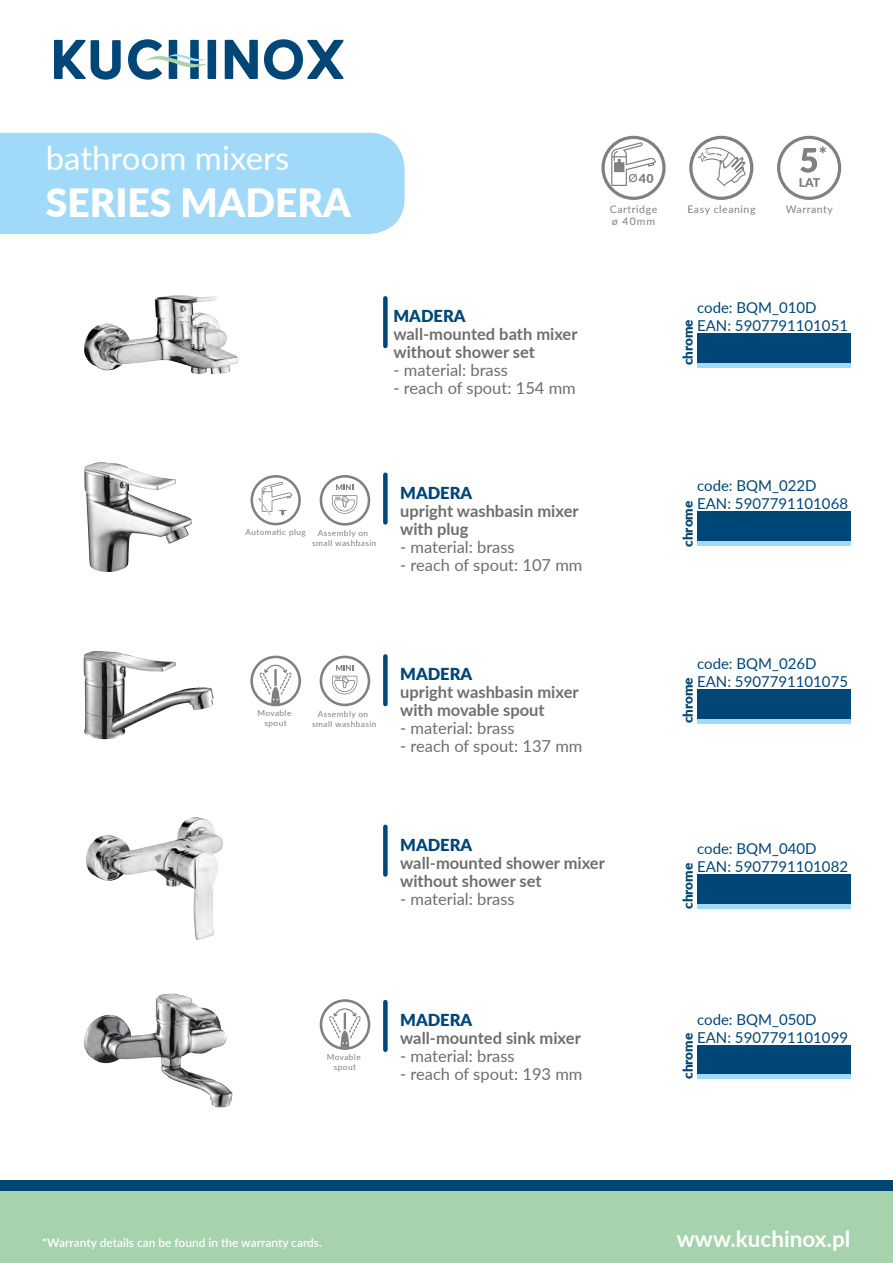
<style>
.page{position:relative;width:893px;height:1263px;background:#fff}
.page>*{position:absolute;margin:0;border:0;box-sizing:border-box;transform-origin:0 0}
.t1{font:900 39px "Lato";color:#fff}
.t2{font:33px "Lato";color:#fff}
.t3{font:700 22.5px "Lato";color:#fff}
.t4{font:700 16.5px/18px "Lato";color:#6f6f6e}
.t5{font:16.5px "Lato";color:#6f6f6e}
.t6{font:900 16.5px "Lato";color:#004676}
.t7{font:15px/18px "Lato";color:#004676}
.t8{font:900 13.5px "Lato";color:#004676}
.t9{font:900 12.45px "Lato";color:#808080}
.t10{font:600 12px "Lato";color:#fff}
.t11{font:10.5px/12.6px "Lato";letter-spacing:.055em;color:#808080}
.t12{font:8.25px/9.9px "Lato";letter-spacing:.055em;color:#808080;text-align:center}
</style>
<div class="page">
<svg style="left:54px;top:39px;width:290px;height:41px"></svg>
<div style="left:0;top:133px;width:405px;height:101px;background:#a1daf8"></div>
<img style="left:84px;top:295px;width:155px;height:80px">
<div style="left:697px;top:333px;width:153px;height:30px;background:#004676"></div>
<hr style="left:697px;top:363px;width:153px;height:4px;background:#a1daf8">
<div style="left:383px;top:298px;width:5px;height:48px;background:#004676"></div>
<img style="left:84px;top:462px;width:108px;height:110px">
<div style="left:697px;top:511px;width:153px;height:30px;background:#004676"></div>
<hr style="left:697px;top:541px;width:153px;height:4px;background:#a1daf8">
<div style="left:383px;top:475px;width:5px;height:47px;background:#004676"></div>
<img style="left:85px;top:817px;width:138px;height:123px">
<div style="left:697px;top:874px;width:153px;height:30px;background:#004676"></div>
<hr style="left:697px;top:904px;width:153px;height:4px;background:#a1daf8">
<div style="left:383px;top:827px;width:5px;height:47px;background:#004676"></div>
<img style="left:84px;top:993px;width:148px;height:115px">
<div style="left:697px;top:1045px;width:153px;height:29px;background:#004676"></div>
<div style="left:697px;top:1074px;width:153px;height:5px;background:#a1daf8"></div>
<div style="left:383px;top:1002px;width:5px;height:48px;background:#004676"></div>
<img style="left:84px;top:651px;width:129px;height:89px">
<div style="left:697px;top:689px;width:153px;height:30px;background:#004676"></div>
<hr style="left:697px;top:719px;width:153px;height:4px;background:#a1daf8">
<div style="left:383px;top:656px;width:5px;height:48px;background:#004676"></div>
<svg style="left:250px;top:656px;width:51px;height:50px"></svg>
<svg style="left:320px;top:999px;width:50px;height:51px"></svg>
<svg style="left:601px;top:136px;width:65px;height:64px"></svg>
<svg style="left:777px;top:136px;width:64px;height:64px"></svg>
<svg style="left:689px;top:136px;width:64px;height:64px"></svg>
<svg style="left:320px;top:656px;width:50px;height:50px"></svg>
<svg style="left:320px;top:475px;width:50px;height:51px"></svg>
<svg style="left:251px;top:475px;width:50px;height:50px"></svg>
<div style="left:0;top:1180px;width:892px;height:83px;background:#a6d2ae"></div>
<div style="left:0;top:1180px;width:892px;height:10px;background:#004675"></div>
<h2 class="t2" style="left:46px;top:134px;width:245px">bathroom mixers</h2>
<h1 class="t1" style="left:46px;top:173px;width:307px">SERIES MADERA</h1>
<p class="t6" style="left:393px;top:304px;width:74px">MADERA</p>
<p class="t4" style="left:393px;top:324px;width:186px">wall-mounted bath mixer without shower set</p>
<p class="t5" style="left:393px;top:358px;width:116px">- material: brass</p>
<p class="t5" style="left:393px;top:376px;width:184px">- reach of spout: 154 mm</p>
<p class="t9" style="left:639px;top:169px;width:17px">40</p>
<p class="t11" style="left:610px;top:202px;width:49px">Cartridge ø 40mm</p>
<p class="t11" style="left:687px;top:202px;width:70px">Easy cleaning</p>
<p class="t11" style="left:786px;top:202px;width:49px">Warranty</p>
<p class="t7" style="left:697px;top:298px;width:152px">code: BQM_010D<br>EAN: 5907791101051</p>
<p class="t8" style="left:678px;top:365px;width:47px;rotate:-90deg">chrome</p>
<p class="t12" style="left:246px;top:527px;width:62px">Automatic plug</p>
<p class="t12" style="left:312px;top:528px;width:66px">Assembly on small washbasin</p>
<p class="t6" style="left:400px;top:480px;width:74px">MADERA</p>
<p class="t4" style="left:400px;top:501px;width:180px">upright washbasin mixer with plug</p>
<p class="t5" style="left:400px;top:535px;width:116px">- material: brass</p>
<p class="t5" style="left:400px;top:553px;width:184px">- reach of spout: 107 mm</p>
<p class="t7" style="left:697px;top:476px;width:152px">code: BQM_022D<br>EAN: 5907791101068</p>
<p class="t8" style="left:678px;top:547px;width:47px;rotate:-90deg">chrome</p>
<p class="t12" style="left:257px;top:708px;width:36px">Movable spout</p>
<p class="t12" style="left:312px;top:708px;width:66px">Assembly on small washbasin</p>
<p class="t6" style="left:400px;top:662px;width:74px">MADERA</p>
<p class="t4" style="left:400px;top:682px;width:180px">upright washbasin mixer with movable spout</p>
<p class="t5" style="left:400px;top:716px;width:116px">- material: brass</p>
<p class="t5" style="left:400px;top:734px;width:184px">- reach of spout: 137 mm</p>
<p class="t6" style="left:400px;top:832px;width:74px">MADERA</p>
<p class="t4" style="left:400px;top:853px;width:206px">wall-mounted shower mixer without shower set</p>
<p class="t5" style="left:400px;top:887px;width:116px">- material: brass</p>
<p class="t7" style="left:697px;top:654px;width:121px">code: BQM_026D</p>
<p class="t7" style="left:697px;top:672px;width:152px">EAN: 5907791101075</p>
<p class="t8" style="left:678px;top:723px;width:47px;rotate:-90deg">chrome</p>
<p class="t7" style="left:697px;top:839px;width:152px">code: BQM_040D<br>EAN: 5907791101082</p>
<p class="t8" style="left:678px;top:909px;width:47px;rotate:-90deg">chrome</p>
<p class="t12" style="left:327px;top:1052px;width:36px">Movable spout</p>
<p class="t6" style="left:400px;top:1007px;width:74px">MADERA</p>
<p class="t4" style="left:400px;top:1028px;width:182px">wall-mounted sink mixer</p>
<p class="t5" style="left:400px;top:1044px;width:116px">- material: brass</p>
<p class="t5" style="left:400px;top:1062px;width:184px">- reach of spout: 193 mm</p>
<p class="t7" style="left:697px;top:1009px;width:152px">code: BQM_050D<br>EAN: 5907791101099</p>
<p class="t8" style="left:678px;top:1079px;width:47px;rotate:-90deg">chrome</p>
<p class="t10" style="left:42px;top:1234px;width:281px">*Warranty details can be found in the warranty cards.</p>
<h3 class="t3" style="left:677px;top:1222px;width:175px">www.kuchinox.pl</h3>
</div>
